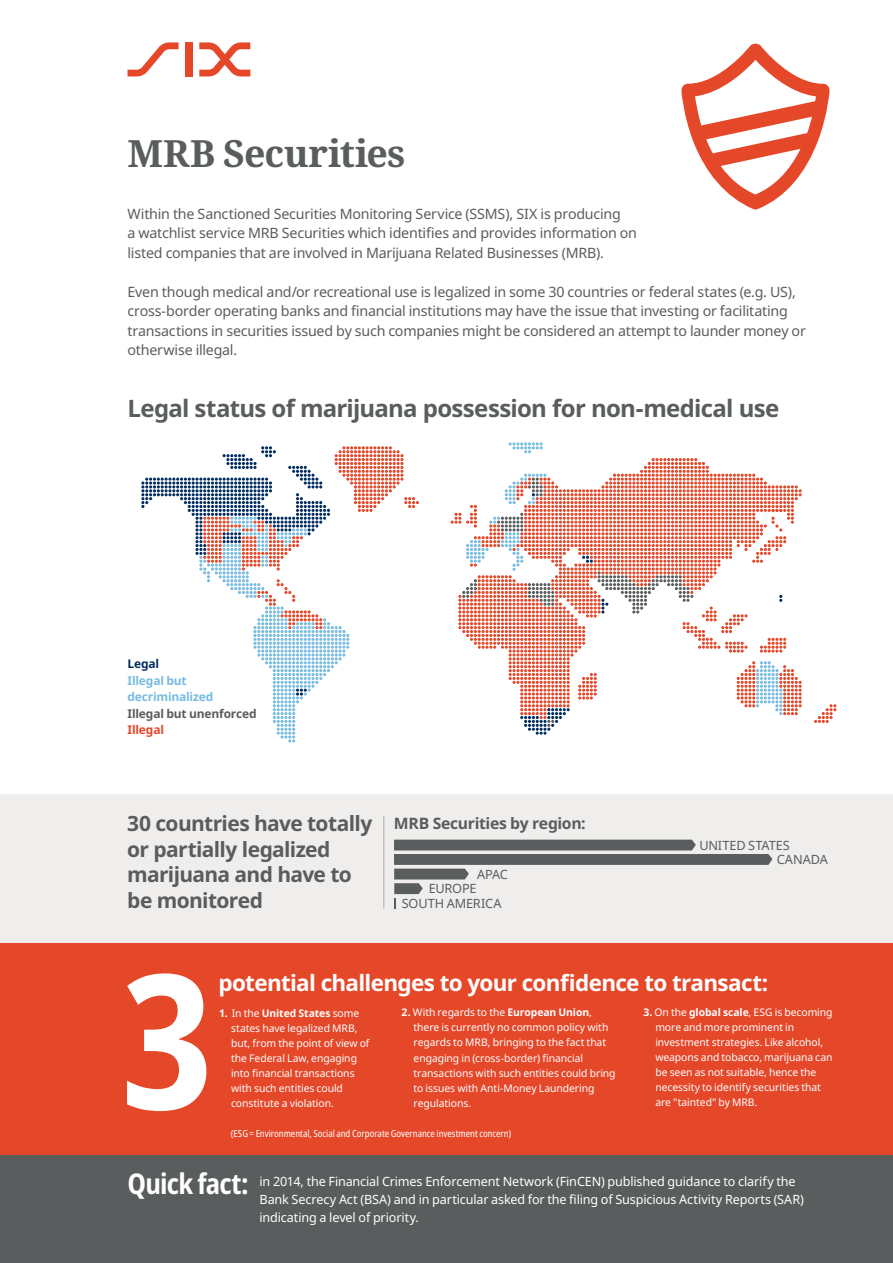
<style>
.page{position:relative;width:893px;height:1263px;background:#fff}
.page>*{position:absolute;margin:0;border:0;box-sizing:border-box;transform-origin:0 0}
.t1{font:700 condensed 187.5px "Noto Sans";color:#fff}
.t2{font:700 37.5px "Noto Serif";letter-spacing:-.015em;color:#5a5d5d}
.t3{font:700 condensed 28.5px "Noto Sans";letter-spacing:-.03em;color:#fff}
.t4{font:700 24px "Noto Sans";letter-spacing:-.03em;color:#5a5d5d}
.t5{font:700 22.5px "Noto Sans";letter-spacing:-.03em;color:#fff}
.t6{font:700 21px/25.5px "Noto Sans";letter-spacing:-.03em;color:#5a5d5d}
.t7{font:700 15.75px "Noto Sans";letter-spacing:-.02em;color:#5a5d5d}
.t8{font:14.25px/19.5px "Noto Sans";letter-spacing:-.015em;color:#5a5d5d}
.t9{font:12.75px/18px "Noto Sans";letter-spacing:-.01em;color:#fff}
.t10{font:12.75px "Noto Sans";letter-spacing:-.015em;color:#5a5d5d}
.t11{font:700 12px/16.5px "Noto Sans";letter-spacing:-.015em;color:#78bce1}
.t12{font:700 12px "Noto Sans";letter-spacing:-.015em;color:#5a5d5d}
.t13{font:700 12px "Noto Sans";letter-spacing:-.015em;color:#e54729}
.t14{font:700 12px "Noto Sans";letter-spacing:-.015em;color:#012d61}
.t15{font:10.5px/15px "Noto Sans";letter-spacing:-.005em;color:#fff}
.t16{font:condensed 9.75px "Noto Sans";letter-spacing:-.005em;color:#fff}
.s1{font-weight:700}
</style>
<div class="page">
<svg style="left:814px;top:704px;width:22px;height:19px"></svg>
<svg style="left:451px;top:442px;width:351px;height:293px"></svg>
<svg style="left:141px;top:446px;width:278px;height:296px"></svg>
<div style="left:0;top:943px;width:893px;height:213px;background:#e54729"></div>
<div style="left:0;top:1156px;width:893px;height:107px;background:#5a5d5d"></div>
<div style="left:0;top:794px;width:893px;height:149px;background:#f0eeec"></div>
<svg style="left:128px;top:42px;width:51px;height:34px"></svg>
<div style="left:185px;top:42px;width:7px;height:34px;background:#e54729"></div>
<svg style="left:199px;top:42px;width:51px;height:34px"></svg>
<svg style="left:681px;top:44px;width:148px;height:166px"></svg>
<hr style="left:383px;top:816px;width:1px;height:93px;background:#b3aca1">
<svg style="left:394px;top:840px;width:378px;height:69px"></svg>
<h2 class="t2" style="left:128px;top:127px;width:279px">MRB Securities</h2>
<p class="t8" style="left:128px;top:204px;width:511px">Within the Sanctioned Securities Monitoring Service (SSMS), SIX is producing<br>a watchlist service MRB Securities which identifies and provides information on listed companies that are involved in Marijuana Related Businesses (MRB).</p>
<p class="t8" style="left:128px;top:282px;width:680px">Even though medical and/or recreational use is legalized in some 30 countries or federal states (e.g. US), cross-border operating banks and financial institutions may have the issue that investing or facilitating transactions in securities issued by such companies might be considered an attempt to launder money or otherwise illegal.</p>
<h3 class="t4" style="left:128px;top:391px;width:653px">Legal status of marijuana possession for non-medical use</h3>
<p class="t14" style="left:128px;top:656px;width:33px">Legal</p>
<p class="t11" style="left:128px;top:673px;width:87px">Illegal but decriminalized</p>
<p class="t12" style="left:128px;top:705px;width:131px">Illegal but unenforced</p>
<p class="t13" style="left:128px;top:722px;width:38px">Illegal</p>
<h3 class="t6" style="left:127px;top:811px;width:247px">30 countries have totally or partially legalized marijuana and have to be monitored</h3>
<h3 class="t7" style="left:394px;top:812px;width:193px">MRB Securities by region:</h3>
<p class="t10" style="left:477px;top:865px;width:32px">APAC</p>
<p class="t10" style="left:429px;top:880px;width:49px">EUROPE</p>
<p class="t10" style="left:402px;top:894px;width:101px">SOUTH AMERICA</p>
<p class="t10" style="left:699px;top:836px;width:92px">UNITED STATES</p>
<p class="t10" style="left:777px;top:850px;width:53px">CANADA</p>
<h1 class="t1" style="left:121px;top:906px;width:95px">3</h1>
<h3 class="t5" style="left:218px;top:967px;width:551px">potential challenges to your confidence to transact:</h3>
<p class="t15" style="left:231px;top:1005px;width:140px;text-indent:-12px"><span class="s1">1.</span> In the <span class="s1">United States</span> some states have legalized MRB, but, from the point of view of the Federal Law, engaging into financial transactions with such entities could constitute a violation.</p>
<p class="t15" style="left:414px;top:1005px;width:204px;text-indent:-12px"><span class="s1">2.</span> With regards to the <span class="s1">European Union</span>, there is currently no common policy with regards to MRB, bringing to the fact that engaging in (cross-border) financial transactions with such entities could bring to issues with Anti-Money Laundering regulations.</p>
<p class="t15" style="left:655px;top:1005px;width:179px;text-indent:-12px"><span class="s1">3.</span> On the <span class="s1">global scale</span>, ESG is becoming more and more prominent in investment strategies. Like alcohol, weapons and tobacco, marijuana can be seen as not suitable, hence the necessity to identify securities that</p>
<p class="t15" style="left:655px;top:1095px;width:104px">are "tainted" by MRB.</p>
<p class="t16" style="left:231px;top:1127px;width:282px">(ESG = Environmental, Social and Corporate Governance investment concern)</p>
<h3 class="t3" style="left:128px;top:1163px;width:123px">Quick fact:</h3>
<p class="t9" style="left:260px;top:1172px;width:546px">in 2014, the Financial Crimes Enforcement Network (FinCEN) published guidance to clarify the<br>Bank Secrecy Act (BSA) and in particular asked for the filing of Suspicious Activity Reports (SAR) indicating a level of priority.</p>
</div>
